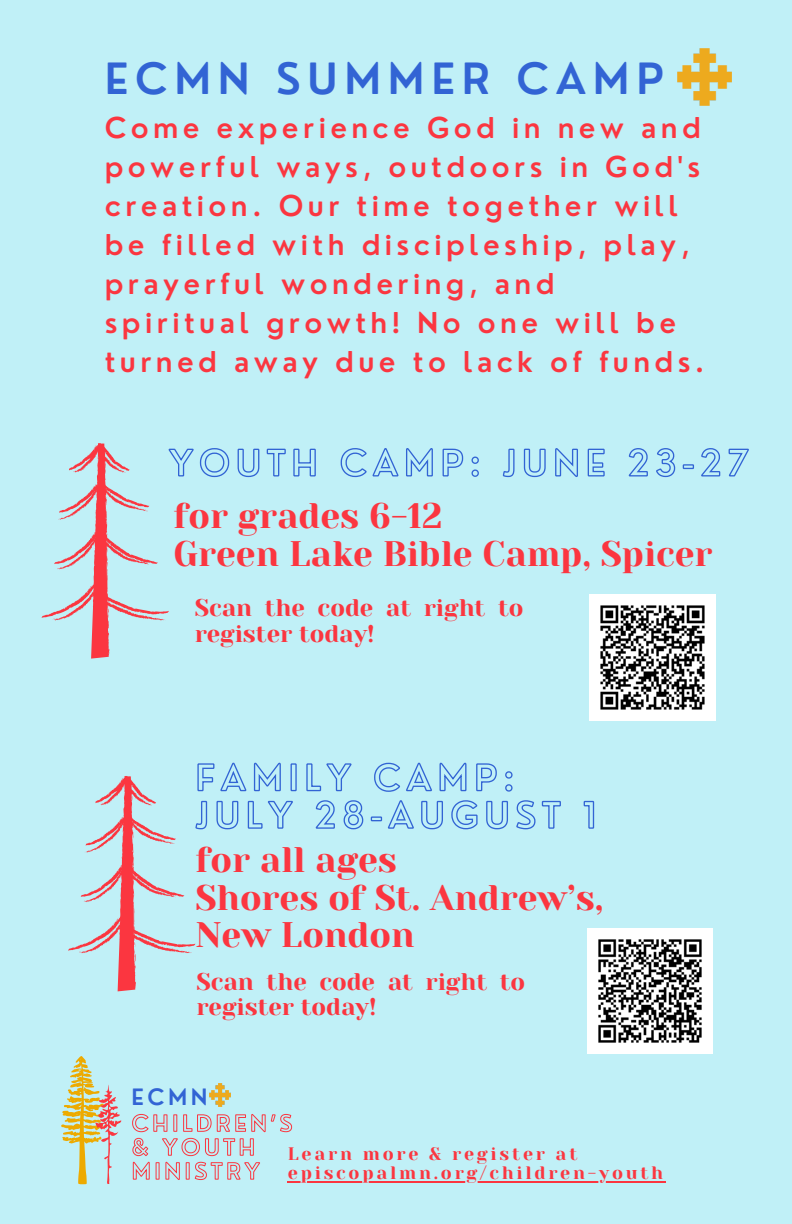
<style>
.page{position:relative;width:792px;height:1224px;background:#c0f0f7}
.page>*{position:absolute;margin:0;border:0;box-sizing:border-box;transform-origin:0 0}
.t1{font:600 42px "Nourd";letter-spacing:.16em;color:#3264d4}
.t2{font:35.4px/37.6px "Yeseva One";color:#fb3640}
.t3{font:600 28px/39px "Nourd";letter-spacing:.155em;color:#fb3640}
.t4{font:24px/25.6px "Yeseva One";color:#fb3640}
.t5{font:600 22px "Nourd";color:#3264d4}
.t6{font:18px/19.6px "Yeseva One";letter-spacing:.155em;color:#fb3640}
</style>
<div class="page">
<img style="left:678px;top:49px;width:54px;height:57px">
<svg style="left:61px;top:1056px;width:61px;height:128px"></svg>
<img style="left:210px;top:1084px;width:21px;height:22px">
<img style="left:590px;top:659px;width:126px;height:61px">
<img style="left:588px;top:929px;width:124px;height:124px">
<svg style="left:68px;top:762px;width:527px;height:229px"></svg>
<hr style="left:288px;top:1181px;width:378px;height:1px;background:#fb3640">
<svg style="left:42px;top:443px;width:707px;height:216px"></svg>
<svg style="left:132px;top:1113px;width:161px;height:67px"></svg>
<h1 class="t1" style="left:105px;top:52px;width:561px">ECMN SUMMER CAMP</h1>
<p class="t3" style="left:105px;top:108px;width:601px">Come experience God in new and powerful ways, outdoors in God's creation. Our time together will be filled with discipleship, play, prayerful wondering, and spiritual growth! No one will be turned away due to lack of funds.</p>
<p class="t2" style="left:174px;top:498px;width:540px">for grades 6-12<br>Green Lake Bible Camp, Spicer</p>
<p class="t4" style="left:195px;top:596px;width:330px">Scan the code at right to register today!</p>
<p class="t2" style="left:195px;top:842px;width:410px">for all ages<br>Shores of St. Andrew’s,<br>New London</p>
<p class="t4" style="left:196px;top:969px;width:330px">Scan the code at right to register today!</p>
<p class="t5" style="left:132px;top:1083px;width:78px">ECMN</p>
<p class="t6" style="left:288px;top:1144px;width:377px">Learn more &amp; register at episcopalmn.org/children-youth</p>
</div>
